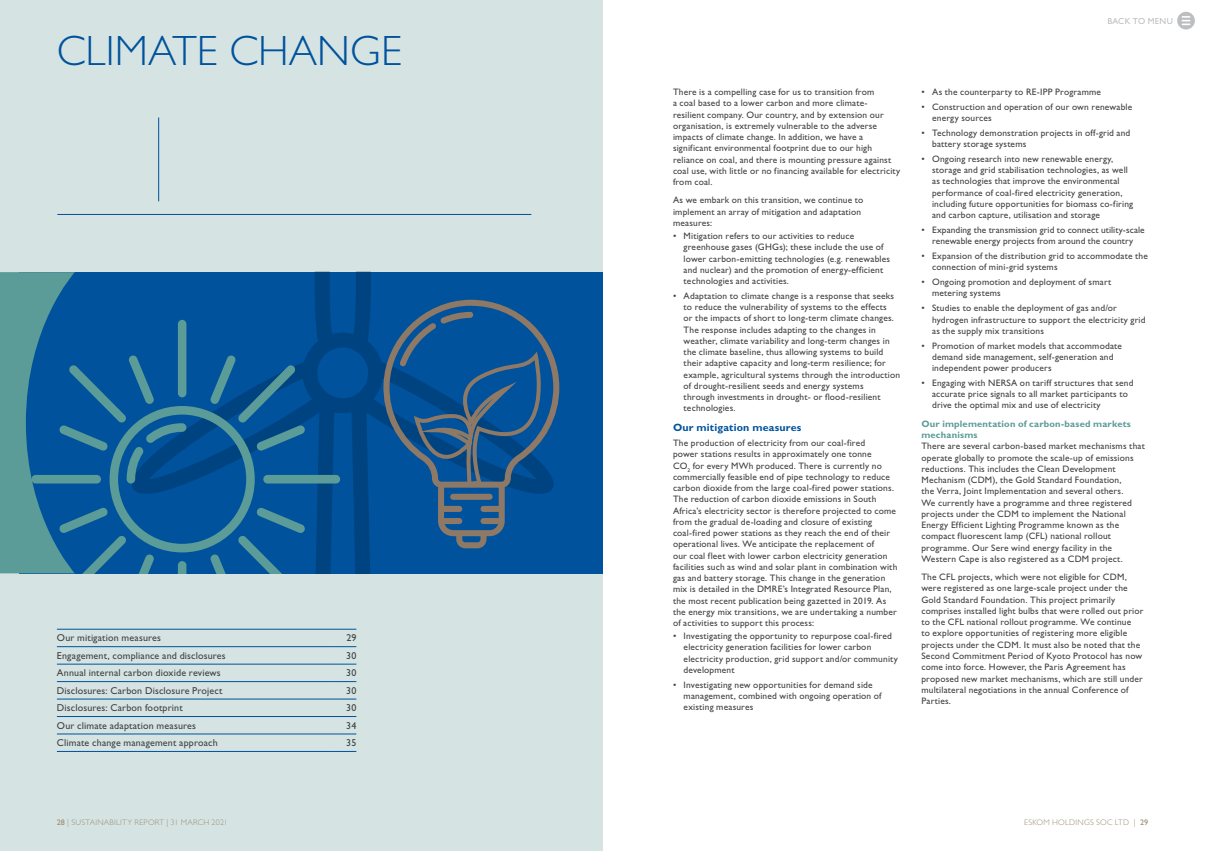
<style>
.page{position:relative;width:1205px;height:851px;background:#fff}
.page>*{position:absolute;margin:0;border:0;box-sizing:border-box;transform-origin:0 0}
.t1{font:300 42.5px "Gill Sans Std";color:#00529c}
.t2{font:700 10.62px "Gill Sans Std";letter-spacing:.015em;color:#00529c}
.t3{font:10px "Gill Sans Std";letter-spacing:.015em;color:#414042}
.t4{font:9.38px/11.2px "Gill Sans Std";letter-spacing:.02em;color:#414042}
.t5{font:700 9.38px/11.2px "Gill Sans Std";letter-spacing:.02em;color:#5b9b98}
.t6{font:8.75px "Gill Sans Std";letter-spacing:.03em;color:#bcbec0}
.t7{font:300 8.12px "Gill Sans Std";letter-spacing:.03em;color:#9b8c75}
.s1{font-weight:400}
</style>
<div class="page">
<div style="left:1177px;top:12px;width:18px;height:17px;background:#bcbec0;border-radius:50%"></div>
<svg style="left:1182px;top:16px;width:7px;height:9px"></svg>
<div style="left:0;top:0;width:602px;height:850px;background:#d5e4e3"></div>
<hr style="left:57px;top:629px;width:271px;height:1px;background:#00529c">
<svg style="left:328px;top:629px;width:28px;height:1px"></svg>
<hr style="left:57px;top:646px;width:271px;height:1px;background:#00529c">
<svg style="left:328px;top:646px;width:28px;height:1px"></svg>
<hr style="left:57px;top:663px;width:271px;height:1px;background:#00529c">
<svg style="left:328px;top:663px;width:28px;height:1px"></svg>
<hr style="left:57px;top:681px;width:271px;height:1px;background:#00529c">
<svg style="left:328px;top:681px;width:28px;height:1px"></svg>
<hr style="left:57px;top:698px;width:271px;height:1px;background:#00529c">
<svg style="left:328px;top:698px;width:28px;height:1px"></svg>
<hr style="left:57px;top:716px;width:271px;height:1px;background:#00529c">
<svg style="left:328px;top:716px;width:28px;height:1px"></svg>
<hr style="left:57px;top:733px;width:271px;height:1px;background:#00529c">
<svg style="left:328px;top:733px;width:28px;height:1px"></svg>
<hr style="left:57px;top:751px;width:271px;height:1px;background:#00529c">
<svg style="left:328px;top:751px;width:28px;height:1px"></svg>
<div style="left:19px;top:272px;width:583px;height:301px;background:#00529c"></div>
<svg style="left:382px;top:299px;width:177px;height:249px"></svg>
<div style="left:450px;top:493px;width:43px;height:6px;background:#8d7966;border-radius:3px"></div>
<svg style="left:0;top:272px;width:374px;height:301px"></svg>
<hr style="left:158px;top:117px;width:1px;height:84px;background:#00529c">
<hr style="left:57px;top:214px;width:474px;height:1px;background:#00529c">
<h1 class="t1" style="left:57px;top:27px;width:346px">CLIMATE CHANGE</h1>
<p class="t3" style="left:57px;top:632px;width:106px">Our mitigation measures</p>
<p class="t3" style="left:346px;top:632px;width:12px">29</p>
<p class="t3" style="left:57px;top:649px;width:170px">Engagement, compliance and disclosures</p>
<p class="t3" style="left:346px;top:649px;width:12px">30</p>
<p class="t3" style="left:57px;top:667px;width:165px">Annual internal carbon dioxide reviews</p>
<p class="t3" style="left:346px;top:667px;width:12px">30</p>
<p class="t3" style="left:57px;top:684px;width:167px">Disclosures: Carbon Disclosure Project</p>
<p class="t3" style="left:346px;top:684px;width:12px">30</p>
<p class="t3" style="left:57px;top:702px;width:127px">Disclosures: Carbon footprint</p>
<p class="t3" style="left:346px;top:702px;width:12px">30</p>
<p class="t3" style="left:57px;top:719px;width:141px">Our climate adaptation measures</p>
<p class="t3" style="left:346px;top:719px;width:12px">34</p>
<p class="t3" style="left:57px;top:736px;width:162px">Climate change management approach</p>
<p class="t3" style="left:346px;top:736px;width:12px">35</p>
<p class="t7" style="left:57px;top:818px;width:173px"><span class="s1">28</span> | SUSTAINABILITY REPORT | 31 MARCH 2021</p>
<p class="t6" style="left:1107px;top:16px;width:67px">BACK TO MENU</p>
<p class="t4" style="left:673px;top:86px;width:229px">There is a compelling case for us to transition from<br>a coal based to a lower carbon and more climate&shy;resilient company. Our country, and by extension our organisation, is extremely vulnerable to the adverse impacts of climate change. In addition, we have a significant environmental footprint due to our high reliance on coal, and there is mounting pressure against coal use, with little or no financing available for electricity from coal.</p>
<p class="t4" style="left:673px;top:195px;width:192px">As we embark on this transition, we continue to implement an array of mitigation and adaptation measures:</p>
<p class="t4" style="left:684px;top:230px;width:208px;text-indent:-11px">• Mitigation refers to our activities to reduce greenhouse gases (GHGs); these include the use of lower carbon-emitting technologies (e.g. renewables and nuclear) and the promotion of energy-efficient technologies and activities.</p>
<p class="t4" style="left:684px;top:290px;width:218px;text-indent:-11px">• Adaptation to climate change is a response that seeks to reduce the vulnerability of systems to the effects<br>or the impacts of short to long-term climate changes.<br>The response includes adapting to the changes in weather, climate variability and long-term changes in the climate baseline, thus allowing systems to build their adaptive capacity and long-term resilience; for example, agricultural systems through the introduction of drought-resilient seeds and energy systems<br>through investments in drought- or flood-resilient technologies.</p>
<p class="t2" style="left:673px;top:421px;width:130px">Our mitigation measures</p>
<p class="t4" style="left:673px;top:437px;width:226px">The production of electricity from our coal-fired<br>power stations results in approximately one tonne<br>CO<sub>2</sub> for every MWh produced. There is currently no commercially feasible end of pipe technology to reduce carbon dioxide from the large coal-fired power stations.<br>The reduction of carbon dioxide emissions in South Africa’s electricity sector is therefore projected to come from the gradual de-loading and closure of existing coal-fired power stations as they reach the end of their operational lives. We anticipate the replacement of<br>our coal fleet with lower carbon electricity generation facilities such as wind and solar plant in combination with gas and battery storage. This change in the generation mix is detailed in the DMRE’s Integrated Resource Plan, the most recent publication being gazetted in 2019. As the energy mix transitions, we are undertaking a number of activities to support this process:</p>
<p class="t4" style="left:684px;top:630px;width:216px;text-indent:-11px">• Investigating the opportunity to repurpose coal-fired electricity generation facilities for lower carbon electricity production, grid support and/or community development</p>
<p class="t4" style="left:684px;top:679px;width:199px;text-indent:-11px">• Investigating new opportunities for demand side management, combined with ongoing operation of existing measures</p>
<p class="t4" style="left:921px;top:86px;width:181px">• As the counterparty to RE-IPP Programme</p>
<p class="t4" style="left:932px;top:101px;width:202px;text-indent:-11px">• Construction and operation of our own renewable energy sources</p>
<p class="t4" style="left:932px;top:127px;width:200px;text-indent:-11px">• Technology demonstration projects in off-grid and battery storage systems</p>
<p class="t4" style="left:932px;top:153px;width:203px;text-indent:-11px">• Ongoing research into new renewable energy, storage and grid stabilisation technologies, as well as technologies that improve the environmental performance of coal-fired electricity generation, including future opportunities for biomass co-firing and carbon capture, utilisation and storage</p>
<p class="t4" style="left:921px;top:224px;width:225px;text-align:center">• Expanding the transmission grid to connect utility-scale renewable energy projects from around the country</p>
<p class="t4" style="left:932px;top:250px;width:217px;text-indent:-11px">• Expansion of the distribution grid to accommodate the connection of mini-grid systems</p>
<p class="t4" style="left:932px;top:276px;width:181px;text-indent:-11px">• Ongoing promotion and deployment of smart metering systems</p>
<p class="t4" style="left:932px;top:302px;width:215px;text-indent:-11px">• Studies to enable the deployment of gas and/or hydrogen infrastructure to support the electricity grid as the supply mix transitions</p>
<p class="t4" style="left:932px;top:340px;width:191px;text-indent:-11px">• Promotion of market models that accommodate demand side management, self-generation and independent power producers</p>
<p class="t4" style="left:932px;top:377px;width:203px;text-indent:-11px">• Engaging with NERSA on tariff structures that send accurate price signals to all market participants to drive the optimal mix and use of electricity</p>
<p class="t5" style="left:921px;top:418px;width:211px">Our implementation of carbon-based markets mechanisms</p>
<p class="t4" style="left:921px;top:440px;width:225px">There are several carbon-based market mechanisms that operate globally to promote the scale-up of emissions reductions. This includes the Clean Development Mechanism (CDM), the Gold Standard Foundation,<br>the Verra, Joint Implementation and several others.<br>We currently have a programme and three registered projects under the CDM to implement the National Energy Efficient Lighting Programme known as the compact fluorescent lamp (CFL) national rollout programme. Our Sere wind energy facility in the Western Cape is also registered as a CDM project.</p>
<p class="t4" style="left:921px;top:571px;width:223px">The CFL projects, which were not eligible for CDM, were registered as one large-scale project under the Gold Standard Foundation. This project primarily comprises installed light bulbs that were rolled out prior to the CFL national rollout programme. We continue<br>to explore opportunities of registering more eligible projects under the CDM. It must also be noted that the Second Commitment Period of Kyoto Protocol has now come into force. However, the Paris Agreement has proposed new market mechanisms, which are still under multilateral negotiations in the annual Conference of Parties.</p>
<p class="t7" style="left:1024px;top:818px;width:126px">ESKOM HOLDINGS SOC LTD | <span class="s1">29</span></p>
</div>
